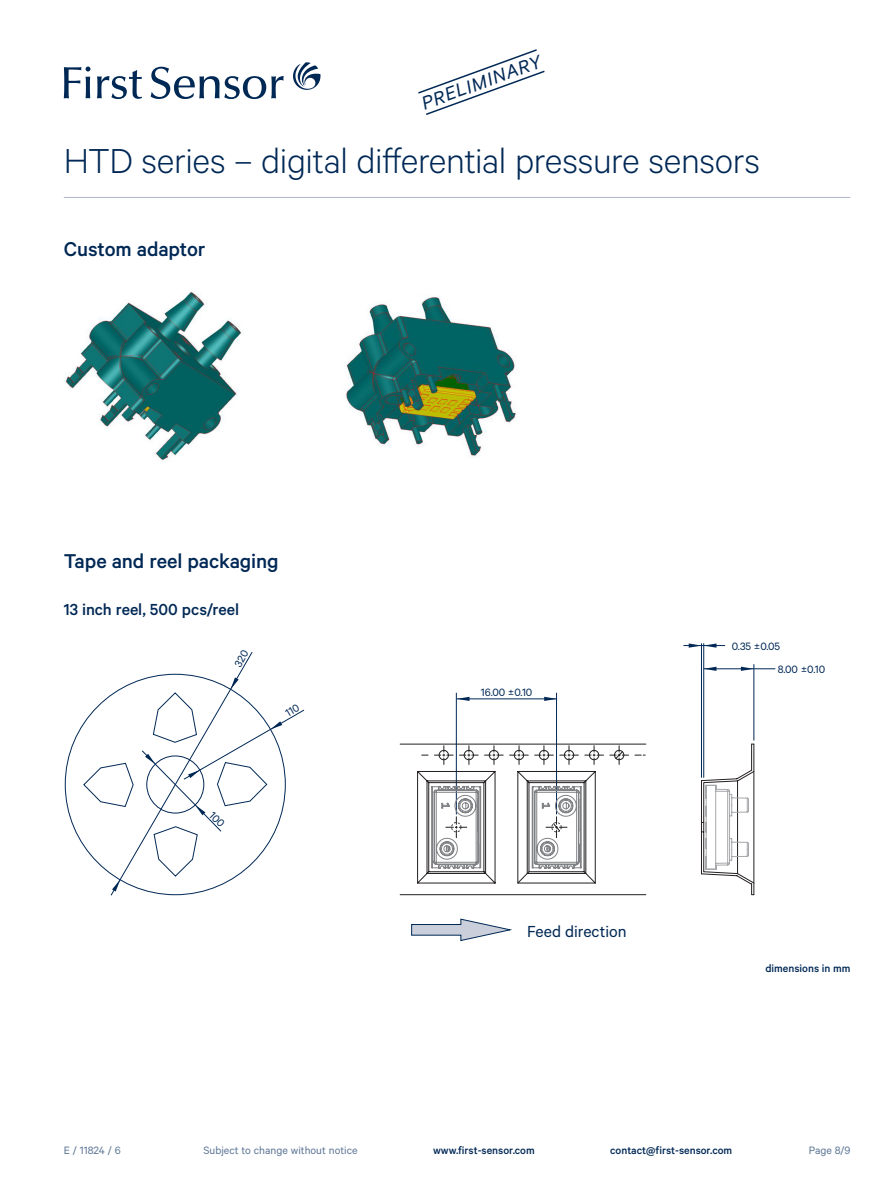
<style>
.page{position:relative;width:893px;height:1191px;background:#fff}
.page>*{position:absolute;margin:0;border:0;box-sizing:border-box;transform-origin:0 0}
.t1{font:300 39px "Calibre";letter-spacing:-.01em;color:#002855}
.TITELSubline_15_15{font:500 22.5px "Calibre";letter-spacing:-.005em;color:#002855}
.t2{font:italic 21px "Calibre";color:#002855}
.SUB_HEADLINE_12_13{font:500 18px "Calibre";color:#002855}
.Seitenzahl{font:18px "Calibre";color:#002855}
.Seitenzahl-2{font:500 12px "Calibre";color:#002855}
.t3{font:12px "Calibre";color:#5d7696}
.Absatzformat_1{font:12px "Calibre";color:#002855}
</style>
<div class="page">
<svg style="left:64px;top:67px;width:26px;height:31px"></svg>
<svg style="left:97px;top:70px;width:45px;height:29px"></svg>
<svg style="left:293px;top:62px;width:27px;height:28px"></svg>
<svg style="left:151px;top:67px;width:133px;height:32px"></svg>
<hr style="left:64px;top:197px;width:786px;height:1px;background:#aeb8ca">
<svg style="left:418px;top:49px;width:127px;height:66px"></svg>
<svg style="left:65px;top:694px;width:46px;height:201px"></svg>
<hr style="left:457px;top:698px;width:100px;height:1px;background:#002855">
<svg style="left:457px;top:697px;width:12px;height:4px"></svg>
<svg style="left:544px;top:697px;width:12px;height:4px"></svg>
<hr style="left:400px;top:894px;width:246px;height:1px;background:#231f20">
<hr style="left:400px;top:743px;width:246px;height:1px;background:#231f20">
<hr style="left:704px;top:668px;width:71px;height:1px;background:#002855">
<hr style="left:754px;top:664px;width:1px;height:76px;background:#002855">
<hr style="left:703px;top:643px;width:1px;height:134px;background:#002855">
<hr style="left:556px;top:693px;width:1px;height:121px;background:#002855">
<hr style="left:456px;top:693px;width:1px;height:121px;background:#002855">
<hr style="left:684px;top:645px;width:41px;height:1px;background:#002855">
<hr style="left:701px;top:643px;width:1px;height:134px;background:#002855">
<svg style="left:689px;top:643px;width:27px;height:4px"></svg>
<svg style="left:416px;top:743px;width:339px;height:152px"></svg>
<svg style="left:704px;top:666px;width:12px;height:5px"></svg>
<svg style="left:741px;top:666px;width:13px;height:5px"></svg>
<svg style="left:411px;top:918px;width:101px;height:23px"></svg>
<img style="left:66px;top:291px;width:178px;height:170px">
<img style="left:346px;top:296px;width:171px;height:162px">
<svg style="left:111px;top:652px;width:193px;height:243px"></svg>
<h3 class="t2" style="left:418px;top:92px;width:127px;rotate:-20deg">PRELIMINARY</h3>
<h1 class="t1" style="left:64px;top:138px;width:698px">HTD series – digital differential pressure sensors</h1>
<p class="TITELSubline_15_15" style="left:64px;top:236px;width:143px">Custom adaptor</p>
<p class="TITELSubline_15_15" style="left:64px;top:548px;width:216px">Tape and reel packaging</p>
<p class="SUB_HEADLINE_12_13" style="left:64px;top:598px;width:177px">13 inch reel, 500 pcs/reel</p>
<p class="Absatzformat_1" style="left:481px;top:685px;width:53px">16.00 ±0.10</p>
<p class="Seitenzahl" style="left:527px;top:920px;width:101px">Feed direction</p>
<p class="Absatzformat_1" style="left:732px;top:639px;width:50px">0.35 ±0.05</p>
<p class="Absatzformat_1" style="left:778px;top:662px;width:49px">8.00 ±0.10</p>
<p class="Seitenzahl-2" style="left:765px;top:961px;width:86px">dimensions in mm</p>
<p class="t3" style="left:64px;top:1143px;width:59px">E / 11824 / 6</p>
<p class="t3" style="left:203px;top:1143px;width:156px">Subject to change without notice</p>
<p class="Seitenzahl-2" style="left:433px;top:1143px;width:103px">www.first-sensor.com</p>
<p class="Seitenzahl-2" style="left:610px;top:1143px;width:124px">contact@first-sensor.com</p>
<p class="t3" style="left:809px;top:1143px;width:43px">Page 8/9</p>
</div>
